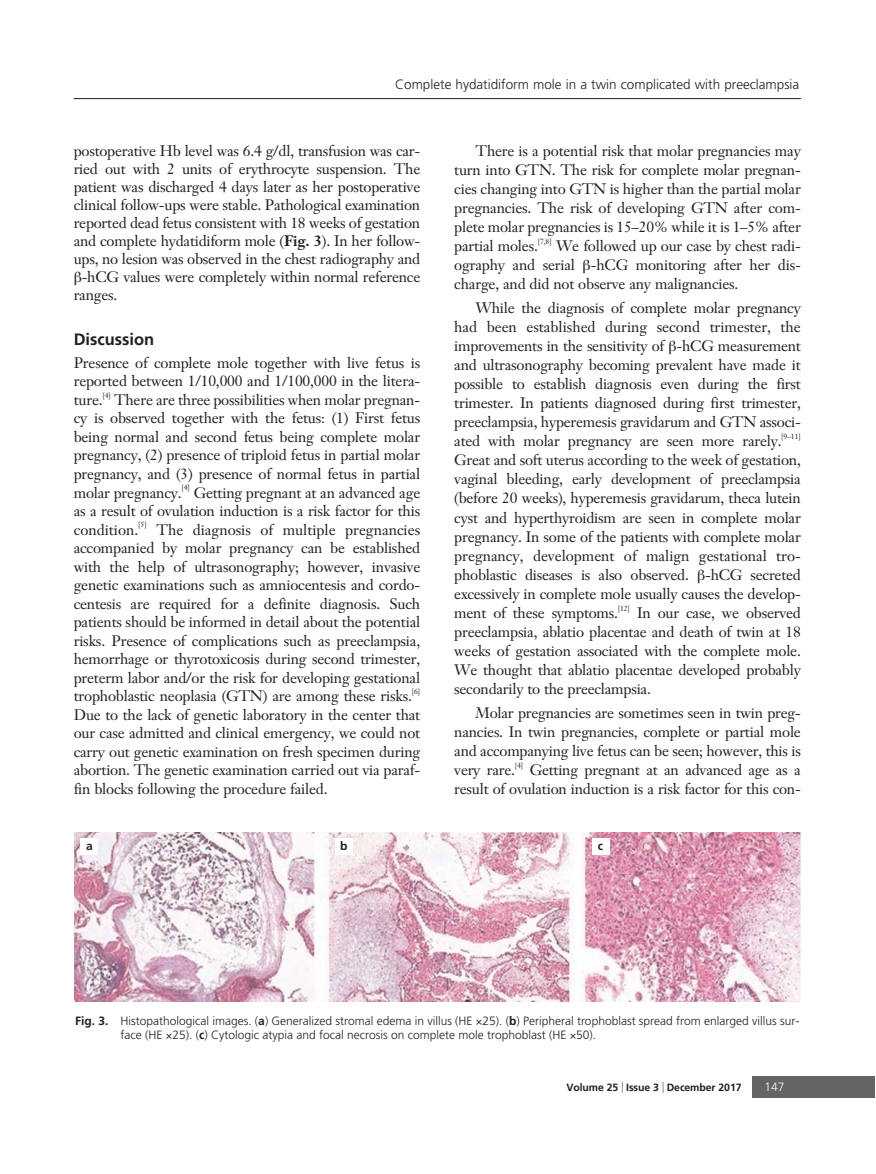
<style>
.page{position:relative;width:876px;height:1174px;background:#fff}
.page>*{position:absolute;margin:0;border:0;box-sizing:border-box;transform-origin:0 0}
.t1{font:700 16.5px "Frutiger";color:#231f20}
.t2{font:15px/19px "Janson Text";letter-spacing:-.015em;color:#231f20;text-align:justify}
.t3{font:300 13.5px "Frutiger";color:#231f20}
.t4{font:300 12px/14.4px "Frutiger";color:#231f20}
.t5{font:300 12px "Frutiger";color:#fff}
.t6{font:700 12px "Frutiger";color:#231f20}
.t7{font:700 10.5px "Frutiger";letter-spacing:-.01em;color:#231f20}
.t8{font:7.5px "Janson Text";color:#231f20}
.s1{font-weight:700}
</style>
<div class="page">
<div style="left:752px;top:1076px;width:123px;height:22px;background:#636466"></div>
<hr style="left:74px;top:98px;width:727px;height:1px;background:#231f20">
<img style="left:74px;top:832px;width:727px;height:169px">
<div style="left:81px;top:838px;width:17px;height:16px;background:#fff"></div>
<div style="left:335px;top:838px;width:17px;height:16px;background:#fff"></div>
<div style="left:592px;top:838px;width:17px;height:16px;background:#fff"></div>
<p class="t3" style="left:395px;top:79px;width:406px">Complete hydatidiform mole in a twin complicated with preeclampsia</p>
<p class="t2" style="left:74px;top:142px;width:348px">postoperative Hb level was 6.4 g/dl, transfusion was car-</p>
<p class="t2" style="left:74px;top:160px;width:348px">ried out with 2 units of erythrocyte suspension. The</p>
<p class="t2" style="left:74px;top:179px;width:348px">patient was discharged 4 days later as her postoperative</p>
<p class="t2" style="left:74px;top:197px;width:348px">clinical follow-ups were stable. Pathological examination</p>
<p class="t2" style="left:74px;top:215px;width:348px">reported dead fetus consistent with 18 weeks of gestation</p>
<p class="t2" style="left:74px;top:233px;width:348px">and complete hydatidiform mole (<span class="s1">Fig. 3</span>). In her follow-</p>
<p class="t2" style="left:74px;top:251px;width:348px">ups, no lesion was observed in the chest radiography and</p>
<p class="t2" style="left:82px;top:269px;width:340px">-hCG values were completely within normal reference</p>
<p class="t2" style="left:74px;top:287px;width:45px">ranges.</p>
<p class="t1" style="left:74px;top:333px;width:82px">Discussion</p>
<p class="t2" style="left:74px;top:355px;width:348px;line-height:18.5px">Presence of complete mole together with live fetus is reported between 1/10,000 and 1/100,000 in the litera&shy;ture.</p>
<p class="t8" style="left:102px;top:392px;width:10px">[4]</p>
<p class="t2" style="left:74px;top:392px;width:348px;line-height:18.5px;text-indent:40px">There are three possibilities when molar pregnan&shy;cy is observed together with the fetus: (1) First fetus being normal and second fetus being complete molar pregnancy, (2) presence of triploid fetus in partial molar pregnancy, and (3) presence of normal fetus in partial molar pregnancy.</p>
<p class="t8" style="left:182px;top:484px;width:10px">[4]</p>
<p class="t2" style="left:74px;top:485px;width:348px;line-height:18.5px;text-indent:120px">Getting pregnant at an advanced age as a result of ovulation induction is a risk factor for this condition.</p>
<p class="t8" style="left:138px;top:521px;width:10px">[5]</p>
<p class="t2" style="left:74px;top:522px;width:348px;line-height:18.5px;text-indent:83px">The diagnosis of multiple pregnancies accompanied by molar pregnancy can be established with the help of ultrasonography; however, invasive genetic examinations such as amniocentesis and cordo&shy;centesis are required for a definite diagnosis. Such patients should be informed in detail about the potential risks. Presence of complications such as preeclampsia, hemorrhage or thyrotoxicosis during second trimester, preterm labor and/or the risk for developing gestational trophoblastic neoplasia (GTN) are among these risks.</p>
<p class="t8" style="left:412px;top:688px;width:10px">[6]</p>
<p class="t2" style="left:74px;top:707px;width:348px;line-height:18.5px">Due to the lack of genetic laboratory in the center that our case admitted and clinical emergency, we could not carry out genetic examination on fresh specimen during abortion. The genetic examination carried out via paraf&shy;fin blocks following the procedure failed.</p>
<p class="t2" style="left:454px;top:142px;width:348px;text-indent:21px">There is a potential risk that molar pregnancies may turn into GTN. The risk for complete molar pregnan&shy;cies changing into GTN is higher than the partial molar pregnancies. The risk of developing GTN after com&shy;plete molar pregnancies is 15–20% while it is 1–5% after partial moles.</p>
<p class="t8" style="left:538px;top:238px;width:16px">[7,8]</p>
<p class="t2" style="left:454px;top:238px;width:348px;text-indent:102px">We followed up our case by chest radi&shy;ography and serial -hCG monitoring after her dis&shy;charge, and did not observe any malignancies.</p>
<p class="t2" style="left:454px;top:299px;width:348px;text-indent:21px">While the diagnosis of complete molar pregnancy had been established during second trimester, the improvements in the sensitivity of -hCG measurement and ultrasonography becoming prevalent have made it possible to establish diagnosis even during the first trimester. In patients diagnosed during first trimester, preeclampsia, hyperemesis gravidarum and GTN associ&shy;ated with molar pregnancy are seen more rarely.</p>
<p class="t8" style="left:781px;top:433px;width:21px">[9–11]</p>
<p class="t2" style="left:454px;top:452px;width:348px">Great and soft uterus according to the week of gestation, vaginal bleeding, early development of preeclampsia (before 20 weeks), hyperemesis gravidarum, theca lutein cyst and hyperthyroidism are seen in complete molar pregnancy. In some of the patients with complete molar pregnancy, development of malign gestational tro&shy;phoblastic diseases is also observed. -hCG secreted excessively in complete mole usually causes the develop&shy;ment of these symptoms.</p>
<p class="t8" style="left:618px;top:605px;width:14px">[12]</p>
<p class="t2" style="left:454px;top:605px;width:348px;text-indent:183px">In our case, we observed preeclampsia, ablatio placentae and death of twin at 18 weeks of gestation associated with the complete mole.<br>We thought that ablatio placentae developed probably secondarily to the preeclampsia.</p>
<p class="t2" style="left:454px;top:704px;width:348px;text-indent:21px">Molar pregnancies are sometimes seen in twin preg&shy;nancies. In twin pregnancies, complete or partial mole and accompanying live fetus can be seen; however, this is very rare.</p>
<p class="t8" style="left:515px;top:762px;width:10px">[4]</p>
<p class="t2" style="left:454px;top:761px;width:348px;text-align:right">Getting pregnant at an advanced age as a<br>result of ovulation induction is a risk factor for this con-</p>
<p class="t6" style="left:86px;top:841px;width:8px">a</p>
<p class="t6" style="left:340px;top:841px;width:9px">b</p>
<p class="t6" style="left:598px;top:841px;width:7px">c</p>
<p class="t4" style="left:120px;top:1014px;width:680px;text-indent:-45px"><span class="s1">Fig. 3.</span> Histopathological images. (<span class="s1">a</span>) Generalized stromal edema in villus (HE 25). (<span class="s1">b</span>) Peripheral trophoblast spread from enlarged villus sur&shy;face (HE 25). (<span class="s1">c</span>) Cytologic atypia and focal necrosis on complete mole trophoblast (HE 50).</p>
<p class="t7" style="left:567px;top:1083px;width:176px">Volume 25 Issue 3 December 2017</p>
<p class="t5" style="left:764px;top:1082px;width:22px">147</p>
</div>
